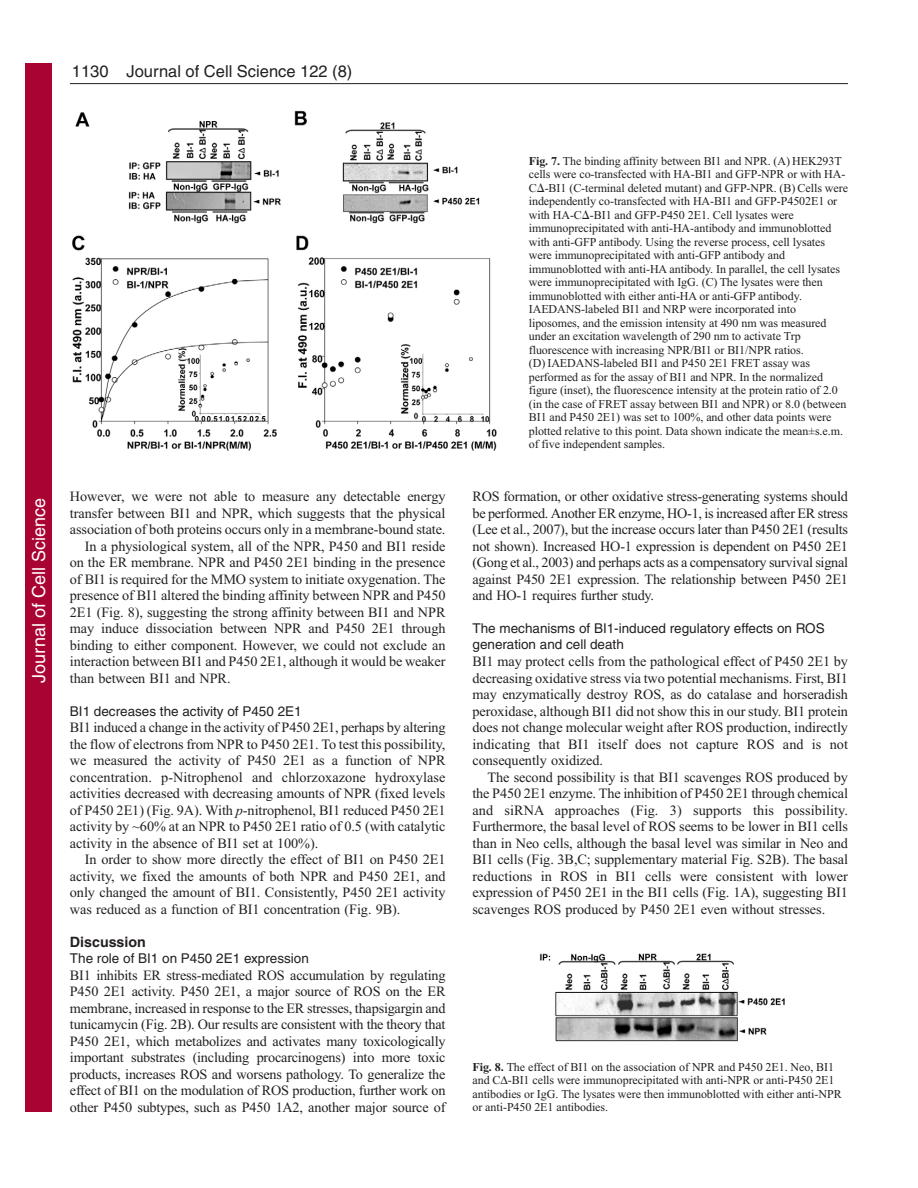
<style>
.page{position:relative;width:918px;height:1188px;background:#fff}
.page>*{position:absolute;margin:0;border:0;box-sizing:border-box;transform-origin:0 0}
.t1{font:18px "Helvetica";color:#fff}
.t2{font:16.5px "Helvetica";color:#231f20}
.t3{font:14.25px/16.5px "Times New Roman";letter-spacing:-.005em;color:#231f20;text-align:justify}
.t4{font:700 14.25px "Helvetica";color:#231f20}
.t5{font:13.5px/16.5px "Helvetica";color:#231f20}
.t6{font:12px/13.5px "Times New Roman";letter-spacing:-.005em;color:#231f20}
.s1{font-style:italic}
.s2{font-weight:700}
.s3{font-family:"Mathematical Pi One"}
</style>
<div class="page">
<hr style="left:70px;top:83px;width:778px;height:1px;background:#231f20">
<img style="left:72px;top:110px;width:425px;height:341px">
<img style="left:540px;top:953px;width:245px;height:89px">
<div style="left:26px;top:64px;width:26px;height:1048px;background:#a90332"></div>
<p class="t2" style="left:72px;top:65px;width:38px">1130</p>
<p class="t2" style="left:127px;top:65px;width:227px">Journal of Cell Science 122 (8)</p>
<p class="t1" style="left:28px;top:683px;width:186px;rotate:-90deg">Journal of Cell Science</p>
<p class="t3" style="left:70px;top:489px;width:377px">However, we were not able to measure any detectable energy</p>
<p class="t3" style="left:70px;top:506px;width:377px">transfer between BI1 and NPR, which suggests that the physical</p>
<p class="t3" style="left:70px;top:522px;width:377px">association of both proteins occurs only in a membrane-bound state.</p>
<p class="t3" style="left:85px;top:539px;width:362px">In a physiological system, all of the NPR, P450 and BI1 reside</p>
<p class="t3" style="left:70px;top:555px;width:377px">on the ER membrane. NPR and P450 2E1 binding in the presence</p>
<p class="t3" style="left:70px;top:572px;width:377px">of BI1 is required for the MMO system to initiate oxygenation. The</p>
<p class="t3" style="left:70px;top:588px;width:377px">presence of BI1 altered the binding affinity between NPR and P450</p>
<p class="t3" style="left:70px;top:605px;width:377px">2E1 (Fig. 8), suggesting the strong affinity between BI1 and NPR</p>
<p class="t3" style="left:70px;top:621px;width:377px">may induce dissociation between NPR and P450 2E1 through</p>
<p class="t3" style="left:70px;top:638px;width:377px">binding to either component. However, we could not exclude an</p>
<p class="t3" style="left:70px;top:654px;width:377px">interaction between BI1 and P450 2E1, although it would be weaker</p>
<p class="t3" style="left:70px;top:671px;width:162px">than between BI1 and NPR.</p>
<p class="t5" style="left:70px;top:704px;width:233px">BI1 decreases the activity of P450 2E1</p>
<p class="t3" style="left:70px;top:720px;width:377px">BI1 induced a change in the activity of P450 2E1, perhaps by altering the flow of electrons from NPR to P450 2E1. To test this possibility, we measured the activity of P450 2E1 as a function of NPR concentration. p-Nitrophenol and chlorzoxazone hydroxylase activities decreased with decreasing amounts of NPR (fixed levels of P450 2E1) (Fig. 9A). With <span class="s1">p</span>-nitrophenol, BI1 reduced P450 2E1 activity by ~60% at an NPR to P450 2E1 ratio of 0.5 (with catalytic activity in the absence of BI1 set at 100%).</p>
<p class="t3" style="left:70px;top:852px;width:377px;text-indent:15px">In order to show more directly the effect of BI1 on P450 2E1 activity, we fixed the amounts of both NPR and P450 2E1, and only changed the amount of BI1. Consistently, P450 2E1 activity was reduced as a function of BI1 concentration (Fig. 9B).</p>
<p class="t4" style="left:70px;top:936px;width:77px">Discussion</p>
<p class="t5" style="left:70px;top:951px;width:240px">The role of BI1 on P450 2E1 expression</p>
<p class="t3" style="left:70px;top:968px;width:377px">BI1 inhibits ER stress-mediated ROS accumulation by regulating P450 2E1 activity. P450 2E1, a major source of ROS on the ER membrane, increased in response to the ER stresses, thapsigargin and tunicamycin (Fig. 2B). Our results are consistent with the theory that P450 2E1, which metabolizes and activates many toxicologically important substrates (including procarcinogens) into more toxic products, increases ROS and worsens pathology. To generalize the effect of BI1 on the modulation of ROS production, further work on other P450 subtypes, such as P450 1A2, another major source of</p>
<p class="t6" style="left:529px;top:155px;width:321px"><span class="s2">Fig. 7.</span> The binding affinity between BI1 and NPR. (A) HEK293T cells were co-transfected with HA-BI1 and GFP-NPR or with HA-C<span class="s3">-</span>-BI1 (C-terminal deleted mutant) and GFP-NPR. (B) Cells were independently co-transfected with HA-BI1 and GFP-P4502E1 or with HA-C<span class="s3">-</span>-BI1 and GFP-P450 2E1. Cell lysates were immunoprecipitated with anti-HA-antibody and immunoblotted with anti-GFP antibody. Using the reverse process, cell lysates were immunoprecipitated with anti-GFP antibody and immunoblotted with anti-HA antibody. In parallel, the cell lysates were immunoprecipitated with IgG. (C) The lysates were then immunoblotted with either anti-HA or anti-GFP antibody.<br>IAEDANS-labeled BI1 and NRP were incorporated into liposomes, and the emission intensity at 490 nm was measured under an excitation wavelength of 290 nm to activate Trp fluorescence with increasing NPR/BI1 or BI1/NPR ratios.<br>(D) IAEDANS-labeled BI1 and P450 2E1 FRET assay was performed as for the assay of BI1 and NPR. In the normalized figure (inset), the fluorescence intensity at the protein ratio of 2.0 (in the case of FRET assay between BI1 and NPR) or 8.0 (between BI1 and P450 2E1) was set to 100%, and other data points were plotted relative to this point. Data shown indicate the mean±s.e.m. of five independent samples.</p>
<p class="t3" style="left:472px;top:489px;width:377px">ROS formation, or other oxidative stress-generating systems should be performed. Another ER enzyme, HO-1, is increased after ER stress (Lee et al., 2007), but the increase occurs later than P450 2E1 (results not shown). Increased HO-1 expression is dependent on P450 2E1 (Gong et al., 2003) and perhaps acts as a compensatory survival signal against P450 2E1 expression. The relationship between P450 2E1 and HO-1 requires further study.</p>
<p class="t5" style="left:472px;top:621px;width:354px">The mechanisms of BI1-induced regulatory effects on ROS generation and cell death</p>
<p class="t3" style="left:472px;top:654px;width:377px">BI1 may protect cells from the pathological effect of P450 2E1 by decreasing oxidative stress via two potential mechanisms. First, BI1 may enzymatically destroy ROS, as do catalase and horseradish peroxidase, although BI1 did not show this in our study. BI1 protein does not change molecular weight after ROS production, indirectly indicating that BI1 itself does not capture ROS and is not consequently oxidized.</p>
<p class="t3" style="left:472px;top:770px;width:377px;text-indent:15px">The second possibility is that BI1 scavenges ROS produced by the P450 2E1 enzyme. The inhibition of P450 2E1 through chemical and siRNA approaches (Fig. 3) supports this possibility.<br>Furthermore, the basal level of ROS seems to be lower in BI1 cells than in Neo cells, although the basal level was similar in Neo and BI1 cells (Fig. 3B,C; supplementary material Fig. S2B). The basal reductions in ROS in BI1 cells were consistent with lower expression of P450 2E1 in the BI1 cells (Fig. 1A), suggesting BI1 scavenges ROS produced by P450 2E1 even without stresses.</p>
<p class="t6" style="left:472px;top:1061px;width:371px"><span class="s2">Fig. 8.</span> The effect of BI1 on the association of NPR and P450 2E1. Neo, BI1 and C -BI1 cells were immunoprecipitated with anti-NPR or anti-P450 2E1 antibodies or IgG. The lysates were then immunoblotted with either anti-NPR or anti-P450 2E1 antibodies.</p>
</div>
